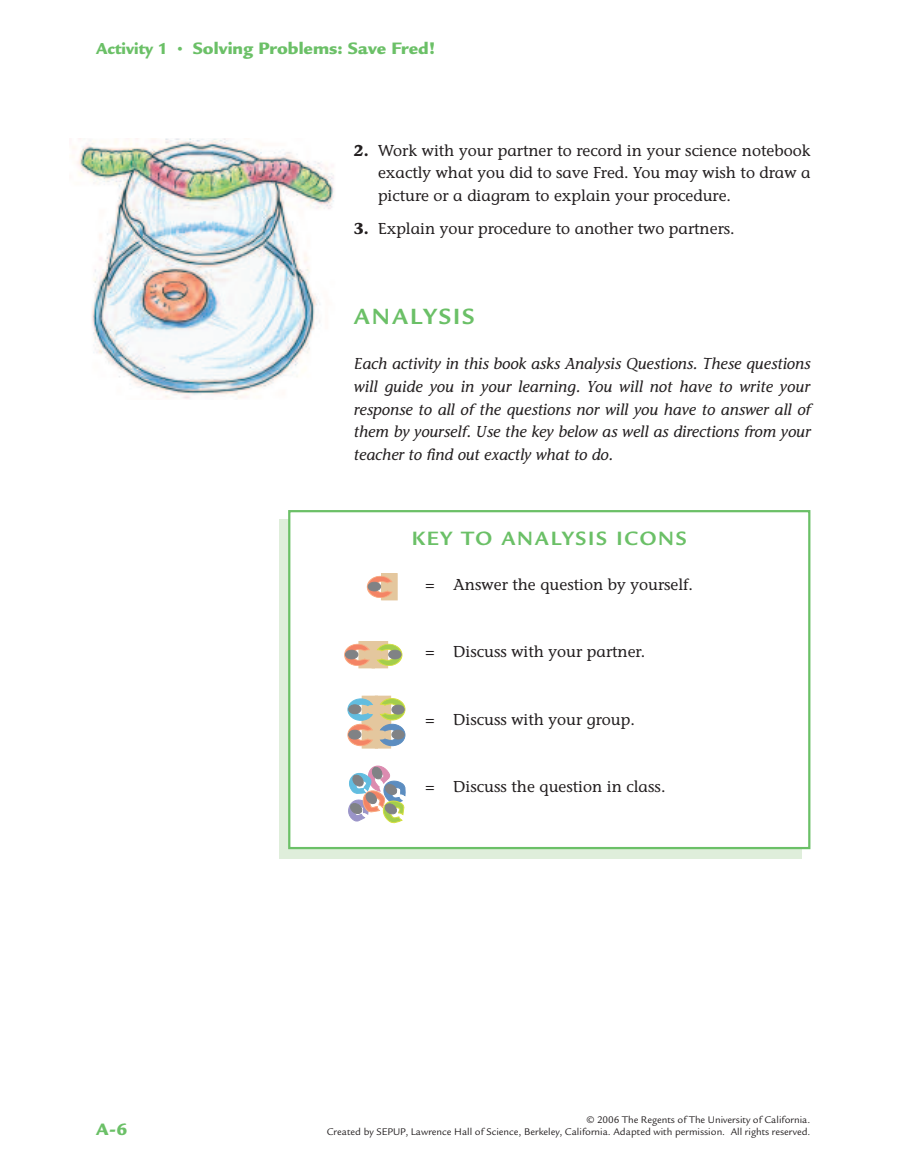
<style>
.page{position:relative;width:905px;height:1175px;background:#fff}
.page>*{position:absolute;margin:0;border:0;box-sizing:border-box;transform-origin:0 0}
.t1{font:700 24px "Legacy Sans";letter-spacing:.085em;color:#6bc067}
.t2{font:700 21px "Legacy Sans";letter-spacing:.085em;color:#6bc067}
.t3{font:900 18px "Legacy Sans";color:#6bc067}
.t4{font:15.75px/22.5px "Stone Informal";color:#231f20;text-align:justify}
.t5{font:italic 15.75px/22.5px "Stone Informal";color:#231f20;text-align:justify}
.t6{font:10.5px/12.6px "Legacy Sans";color:#231f20;text-align:right}
.s1{font-size:17.4px}
.s2{font-weight:700}
</style>
<div class="page">
<div style="left:279px;top:519px;width:522px;height:339px;background:#dfeedb"></div>
<div style="left:289px;top:511px;width:520px;height:337px;background:#fff"></div>
<div style="left:288px;top:510px;width:522px;height:339px;border:2px solid #6bc067"></div>
<svg style="left:348px;top:765px;width:58px;height:59px"></svg>
<div style="left:362px;top:721px;width:15px;height:27px;background:#e4c79e"></div>
<div style="left:375px;top:721px;width:15px;height:27px;background:#e4c79e"></div>
<div style="left:362px;top:696px;width:15px;height:26px;background:#e4c79e"></div>
<svg style="left:347px;top:698px;width:25px;height:48px"></svg>
<div style="left:349px;top:705px;width:12px;height:8px;background:#808285;border-radius:50%"></div>
<div style="left:348px;top:704px;width:13px;height:10px;border:1px solid #808285;border-radius:50%"></div>
<div style="left:375px;top:696px;width:15px;height:26px;background:#e4c79e"></div>
<svg style="left:380px;top:698px;width:25px;height:48px"></svg>
<div style="left:392px;top:705px;width:12px;height:9px;background:#808285;border-radius:50%"></div>
<div style="left:392px;top:705px;width:12px;height:9px;border:1px solid #808285;border-radius:50%"></div>
<div style="left:359px;top:641px;width:15px;height:27px;background:#e4c79e"></div>
<svg style="left:344px;top:644px;width:25px;height:22px"></svg>
<div style="left:345px;top:650px;width:13px;height:9px;background:#808285;border-radius:50%"></div>
<div style="left:345px;top:650px;width:13px;height:9px;border:1px solid #808285;border-radius:50%"></div>
<div style="left:372px;top:641px;width:15px;height:27px;background:#e4c79e"></div>
<svg style="left:377px;top:644px;width:25px;height:22px"></svg>
<div style="left:389px;top:650px;width:12px;height:9px;background:#808285;border-radius:50%"></div>
<div style="left:388px;top:650px;width:13px;height:9px;border:1px solid #808285;border-radius:50%"></div>
<div style="left:382px;top:573px;width:15px;height:27px;background:#e4c79e"></div>
<svg style="left:367px;top:576px;width:25px;height:22px"></svg>
<div style="left:368px;top:582px;width:12px;height:9px;background:#808285;border-radius:50%"></div>
<div style="left:368px;top:582px;width:12px;height:9px;border:1px solid #808285;border-radius:50%"></div>
<img style="left:72px;top:138px;width:262px;height:261px">
<p class="t3" style="left:96px;top:42px;width:341px"><span class="s1">Activity 1</span> • Solving Problems: Save Fred!</p>
<p class="t4" style="left:378px;top:141px;width:434px;text-indent:-24px"><span class="s2">2.</span> Work with your partner to record in your science notebook exactly what you did to save Fred. You may wish to draw a picture or a diagram to explain your procedure.</p>
<p class="t4" style="left:354px;top:219px;width:382px"><span class="s2">3.</span> Explain your procedure to another two partners.</p>
<h1 class="t1" style="left:354px;top:308px;width:122px">ANALYSIS</h1>
<p class="t5" style="left:354px;top:354px;width:458px">Each activity in this book asks Analysis Questions. These questions will guide you in your learning. You will not have to write your response to all of the questions nor will you have to answer all of them by yourself. Use the key below as well as directions from your teacher to find out exactly what to do.</p>
<h2 class="t2" style="left:411px;top:530px;width:276px">KEY TO ANALYSIS ICONS</h2>
<p class="t4" style="left:425px;top:575px;width:269px">= Answer the question by yourself.</p>
<p class="t4" style="left:425px;top:642px;width:221px">= Discuss with your partner.</p>
<p class="t4" style="left:425px;top:710px;width:211px">= Discuss with your group.</p>
<p class="t4" style="left:425px;top:777px;width:241px">= Discuss the question in class.</p>
<p class="t3" style="left:96px;top:1122px;width:32px">A-6</p>
<p class="t6" style="left:327px;top:1114px;width:485px">© 2006 The Regents of The University of California.<br>Created by SEPUP, Lawrence Hall of Science, Berkeley, California. Adapted with permission. All rights reserved.</p>
</div>
